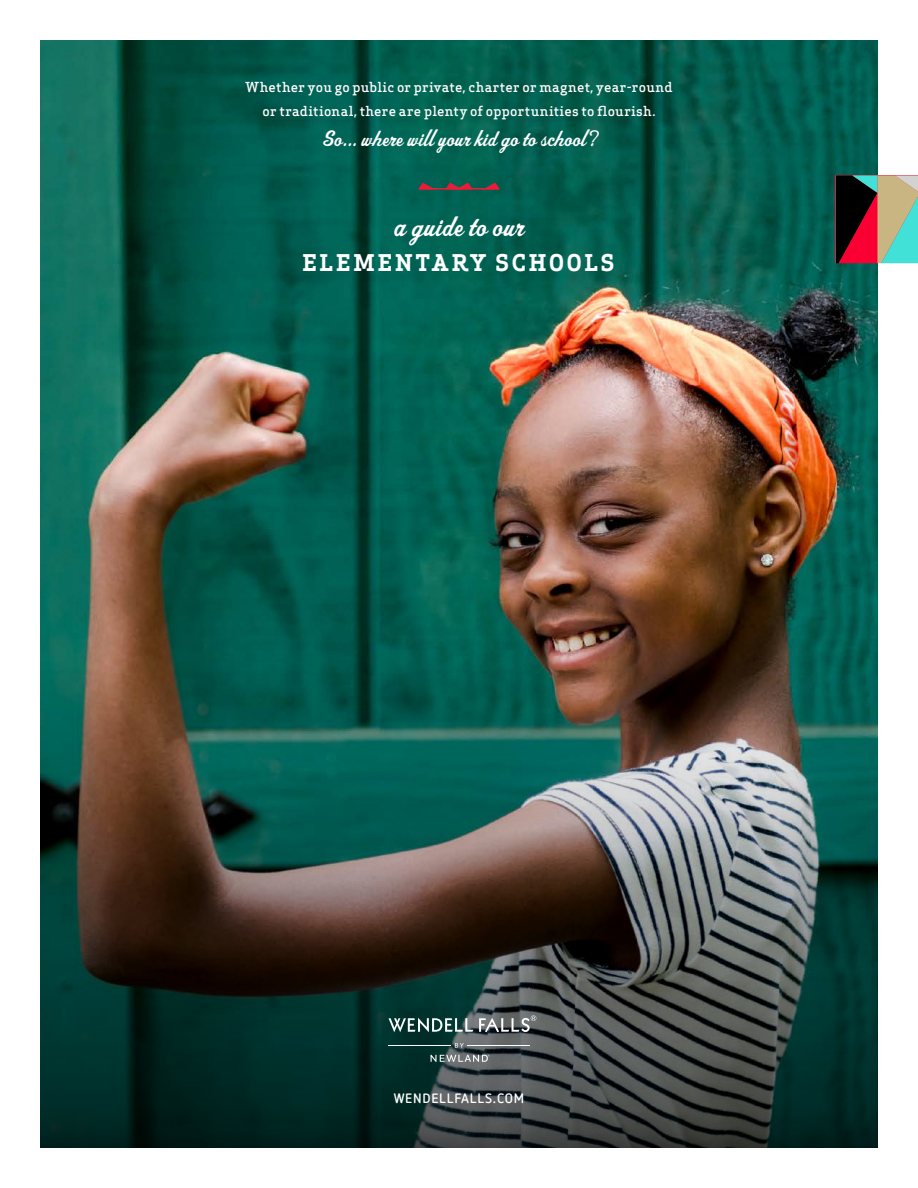
<style>
.page{position:relative;width:918px;height:1188px;background:#fff}
.page>*{position:absolute;margin:0;border:0;box-sizing:border-box;transform-origin:0 0}
.t1{font:30px "Spoleto";letter-spacing:-.005em;color:#fff}
.t2{font:22.5px "Spoleto";color:#fff}
.t3{font:700 22.5px "Apex Serif";letter-spacing:.13em;color:#fff}
.t4{font:500 13.5px/24px "Apex Serif";letter-spacing:.015em;color:#fff;text-align:center}
.t5{font:700 13.5px "Netto Offc";letter-spacing:.05em;color:#fff}
</style>
<div class="page">
<img style="left:40px;top:40px;width:838px;height:627px">
<img style="left:40px;top:667px;width:838px;height:481px">
<svg style="left:40px;top:801px;width:838px;height:346px;background:#31403b"></svg>
<hr style="left:420px;top:188px;width:79px;height:2px;background:#ed1a38">
<svg style="left:483px;top:183px;width:17px;height:7px"></svg>
<svg style="left:418px;top:183px;width:17px;height:7px"></svg>
<svg style="left:445px;top:183px;width:28px;height:7px"></svg>
<svg style="left:836px;top:175px;width:82px;height:88px;background:#7e675f"></svg>
<hr style="left:388px;top:1046px;width:62px;height:1px;background:#fff">
<hr style="left:468px;top:1046px;width:62px;height:1px;background:#fff">
<svg style="left:455px;top:1043px;width:9px;height:5px"></svg>
<svg style="left:431px;top:1055px;width:58px;height:7px"></svg>
<svg style="left:389px;top:1018px;width:84px;height:14px"></svg>
<svg style="left:479px;top:1015px;width:57px;height:17px"></svg>
<p class="t4" style="left:246px;top:75px;width:428px">Whether you go public or private, charter or magnet, year-round or traditional, there are plenty of opportunities to flourish.</p>
<h2 class="t2" style="left:321px;top:125px;width:278px">So... where will your kid go to school?</h2>
<h1 class="t1" style="left:394px;top:208px;width:132px">a guide to our</h1>
<h2 class="t3" style="left:302px;top:248px;width:314px">ELEMENTARY SCHOOLS</h2>
<p class="t5" style="left:394px;top:1090px;width:132px">WENDELLFALLS.COM</p>
</div>
